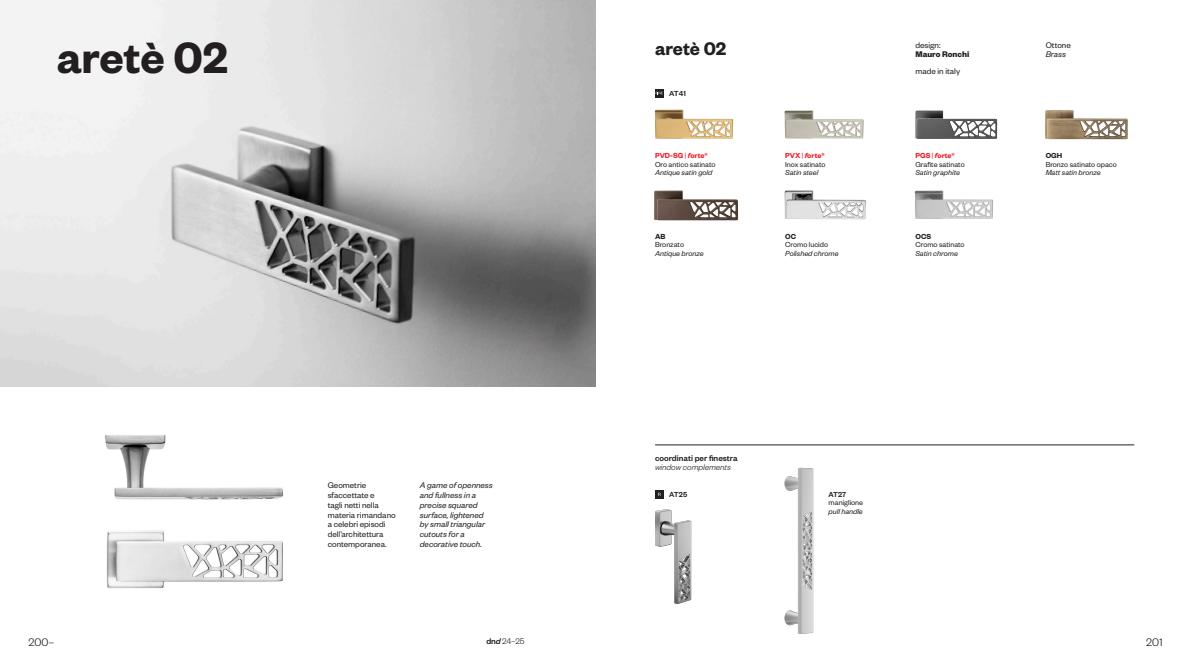
<style>
.page{position:relative;width:1191px;height:667px;background:#fff}
.page>*{position:absolute;margin:0;border:0;box-sizing:border-box;transform-origin:0 0}
.t1{font:600 48px "Founders Grotesk";color:#231f20}
.t2{font:600 20px "Founders Grotesk";color:#231f20}
.t3{font:300 12px "Founders Grotesk";letter-spacing:.005em;color:#231f20}
.t4{font:9px/9.8px "Founders Grotesk";color:#231f20}
.t5{font:italic 9px/9.8px "Founders Grotesk";color:#231f20}
.t6{font:500 9px "Founders Grotesk";color:#231f20}
.t7{font:italic 300 9px "Founders Grotesk";color:#231f20}
.t8{font:700 9px "Founders Grotesk";color:#231f20}
.t9{font:300 9px "Founders Grotesk";color:#231f20}
.t10{font:8px/8.5px "Founders Grotesk";color:#231f20}
.t11{font:italic 8px/8.5px "Founders Grotesk";color:#231f20}
.t12{font:500 8px "Founders Grotesk";letter-spacing:-.005em;color:#231f20}
.s1{font-weight:600;color:#ee1d23}
.s2{color:#ee1d23}
.s3{font-weight:600;font-style:italic;color:#ee1d23}
.s4{font-style:italic}
.s5{font-weight:600;font-style:normal}
.s6{font-style:normal}
.s7{font-weight:600}
.s8{font-weight:500}
.s9{font-weight:500;font-style:italic}
</style>
<div class="page">
<img style="left:0;top:0;width:595px;height:386px">
<img style="left:105px;top:434px;width:178px;height:155px">
<img style="left:915px;top:110px;width:82px;height:29px">
<img style="left:655px;top:509px;width:37px;height:96px">
<svg style="left:655px;top:89px;width:8px;height:8px"></svg>
<svg style="left:656px;top:92px;width:7px;height:2px"></svg>
<img style="left:654px;top:109px;width:80px;height:30px">
<img style="left:784px;top:110px;width:80px;height:29px">
<img style="left:654px;top:190px;width:84px;height:31px">
<img style="left:784px;top:190px;width:82px;height:30px">
<img style="left:914px;top:190px;width:79px;height:29px">
<img style="left:1045px;top:110px;width:83px;height:30px">
<hr style="left:655px;top:444px;width:479px;height:1px;background:#231f20">
<svg style="left:655px;top:490px;width:8px;height:8px"></svg>
<img style="left:764px;top:444px;width:103px;height:190px">
<p class="t1" style="left:57px;top:27px;width:173px">aretè 02</p>
<p class="t4" style="left:328px;top:479px;width:40px">Geometrie</p>
<p class="t4" style="left:328px;top:489px;width:48px">sfaccettate e</p>
<p class="t4" style="left:328px;top:499px;width:53px">tagli netti nella</p>
<p class="t4" style="left:328px;top:509px;width:69px">materia rimandano</p>
<p class="t4" style="left:328px;top:519px;width:59px">a celebri episodi dell’architettura</p>
<p class="t4" style="left:328px;top:538px;width:61px">contemporanea.</p>
<p class="t5" style="left:420px;top:479px;width:74px">A game of openness and fullness in a</p>
<p class="t5" style="left:420px;top:499px;width:59px">precise squared</p>
<p class="t5" style="left:420px;top:509px;width:65px">surface, lightened</p>
<p class="t5" style="left:420px;top:519px;width:67px">by small triangular</p>
<p class="t5" style="left:420px;top:528px;width:46px">cutouts for a</p>
<p class="t5" style="left:420px;top:538px;width:64px">decorative touch.</p>
<p class="t2" style="left:655px;top:36px;width:73px">aretè 02</p>
<p class="t12" style="left:669px;top:88px;width:18px">AT41</p>
<p class="t10" style="left:655px;top:151px;width:62px"><span class="s1">PVD-SG</span> <span class="s2">|</span> <span class="s3">f</span><span class="s1">orte®<br></span>Oro antico satinato<br><span class="s4">Antique satin gold</span></p>
<p class="t10" style="left:785px;top:151px;width:42px;text-align:justify"><span class="s1">PVX</span> <span class="s2">|</span> <span class="s3">f</span><span class="s1">orte® </span>Inox satinato <span class="s4">Satin steel</span></p>
<p class="t4" style="left:915px;top:40px;width:27px">design:</p>
<p class="t8" style="left:915px;top:49px;width:55px">Mauro Ronchi</p>
<p class="t4" style="left:915px;top:66px;width:46px">made in italy</p>
<p class="t10" style="left:915px;top:151px;width:51px"><span class="s1">PGS</span> <span class="s2">|</span> <span class="s3">f</span><span class="s1">orte®<br></span>Grafite satinato<br><span class="s4">Satin graphite</span></p>
<p class="t11" style="left:655px;top:231px;width:50px"><span class="s5">AB<br></span><span class="s6">Bronzato<br></span>Antique bronze</p>
<p class="t11" style="left:785px;top:231px;width:55px"><span class="s5">OC<br></span><span class="s6">Cromo lucido<br></span>Polished chrome</p>
<p class="t10" style="left:915px;top:231px;width:51px"><span class="s7">OCS<br></span>Cromo satinato<br><span class="s4">Satin chrome</span></p>
<p class="t4" style="left:1045px;top:40px;width:27px">Ottone</p>
<p class="t5" style="left:1045px;top:49px;width:22px">Brass</p>
<p class="t10" style="left:1045px;top:151px;width:73px"><span class="s7">OGH<br></span>Bronzo satinato opaco<br><span class="s4">Matt satin bronze</span></p>
<p class="t6" style="left:655px;top:452px;width:84px">coordinati per finestra</p>
<p class="t7" style="left:655px;top:461px;width:77px">window complements</p>
<p class="t12" style="left:669px;top:488px;width:19px">AT25</p>
<p class="t12" style="left:828px;top:488px;width:19px">AT27</p>
<p class="t10" style="left:828px;top:497px;width:36px">maniglione</p>
<p class="t11" style="left:828px;top:506px;width:36px">pull handle</p>
<h3 class="t3" style="left:28px;top:634px;width:28px">200–</h3>
<h3 class="t3" style="left:1146px;top:634px;width:18px">201</h3>
<p class="t9" style="left:486px;top:635px;width:40px"><span class="s8">dn</span><span class="s9">d</span> 24–25</p>
</div>
